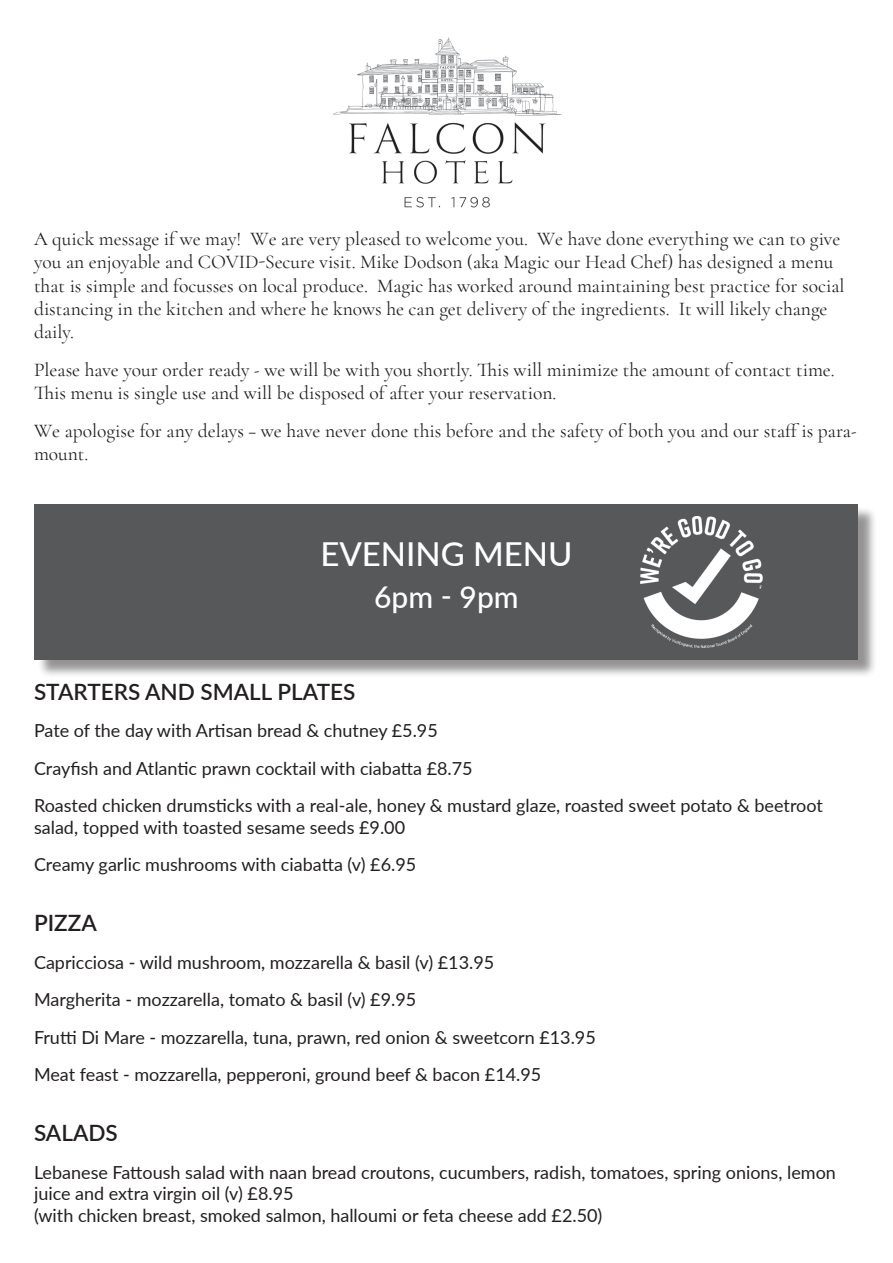
<style>
.page{position:relative;width:893px;height:1263px;background:#fff}
.page>*{position:absolute;margin:0;border:0;box-sizing:border-box;transform-origin:0 0}
.t1{font:500 33px "Lato";color:#fff}
.t2{font:500 30px "Lato";color:#fff}
.t3{font:600 22.5px "Lato";color:#231f20}
.t4{font:19.5px/23.4px "Cormorant Garamond";color:#231f20}
.t5{font:18px/21.6px "Lato";color:#231f20}
</style>
<div class="page">
<img style="left:333px;top:37px;width:229px;height:171px">
<div style="left:37px;top:506px;width:840px;height:172px;background:#231f20;opacity:.48"></div>
<div style="left:35px;top:504px;width:823px;height:155px;background:#57585a"></div>
<img style="left:641px;top:517px;width:122px;height:130px">
<p class="t4" style="left:34px;top:227px;width:812px">A quick message if we may! We are very pleased to welcome you. We have done everything we can to give you an enjoyable and COVID-Secure visit. Mike Dodson (aka Magic our Head Chef) has designed a menu that is simple and focusses on local produce. Magic has worked around maintaining best practice for social distancing in the kitchen and where he knows he can get delivery of the ingredients. It will likely change daily.</p>
<p class="t4" style="left:34px;top:358px;width:802px">Please have your order ready - we will be with you shortly. This will minimize the amount of contact time.<br>This menu is single use and will be disposed of after your reservation.</p>
<p class="t4" style="left:34px;top:419px;width:824px">We apologise for any delays – we have never done this before and the safety of both you and our staff is para&shy;mount.</p>
<p class="t1" style="left:320px;top:530px;width:254px">EVENING MENU</p>
<p class="t2" style="left:374px;top:576px;width:146px">6pm - 9pm</p>
<p class="t3" style="left:34px;top:675px;width:323px">STARTERS AND SMALL PLATES</p>
<p class="t5" style="left:34px;top:719px;width:405px">Pate of the day with Artisan bread &amp; chutney £5.95</p>
<p class="t5" style="left:34px;top:756px;width:440px">Crayfish and Atlantic prawn cocktail with ciabatta £8.75</p>
<p class="t5" style="left:34px;top:794px;width:790px">Roasted chicken drumsticks with a real-ale, honey &amp; mustard glaze, roasted sweet potato &amp; beetroot salad, topped with toasted sesame seeds £9.00</p>
<p class="t5" style="left:34px;top:853px;width:384px">Creamy garlic mushrooms with ciabatta (v) £6.95</p>
<p class="t3" style="left:34px;top:907px;width:64px">PIZZA</p>
<p class="t5" style="left:34px;top:950px;width:462px">Capricciosa - wild mushroom, mozzarella &amp; basil (v) £13.95</p>
<p class="t5" style="left:34px;top:988px;width:384px">Margherita - mozzarella, tomato &amp; basil (v) £9.95</p>
<p class="t5" style="left:34px;top:1025px;width:563px">Frutti Di Mare - mozzarella, tuna, prawn, red onion &amp; sweetcorn £13.95</p>
<p class="t5" style="left:34px;top:1063px;width:509px">Meat feast - mozzarella, pepperoni, ground beef &amp; bacon £14.95</p>
<p class="t3" style="left:34px;top:1117px;width:85px">SALADS</p>
<p class="t5" style="left:34px;top:1160px;width:803px">Lebanese Fattoush salad with naan bread croutons, cucumbers, radish, tomatoes, spring onions, lemon juice and extra virgin oil (v) £8.95</p>
<p class="t5" style="left:34px;top:1204px;width:570px">(with chicken breast, smoked salmon, halloumi or feta cheese add £2.50)</p>
</div>
